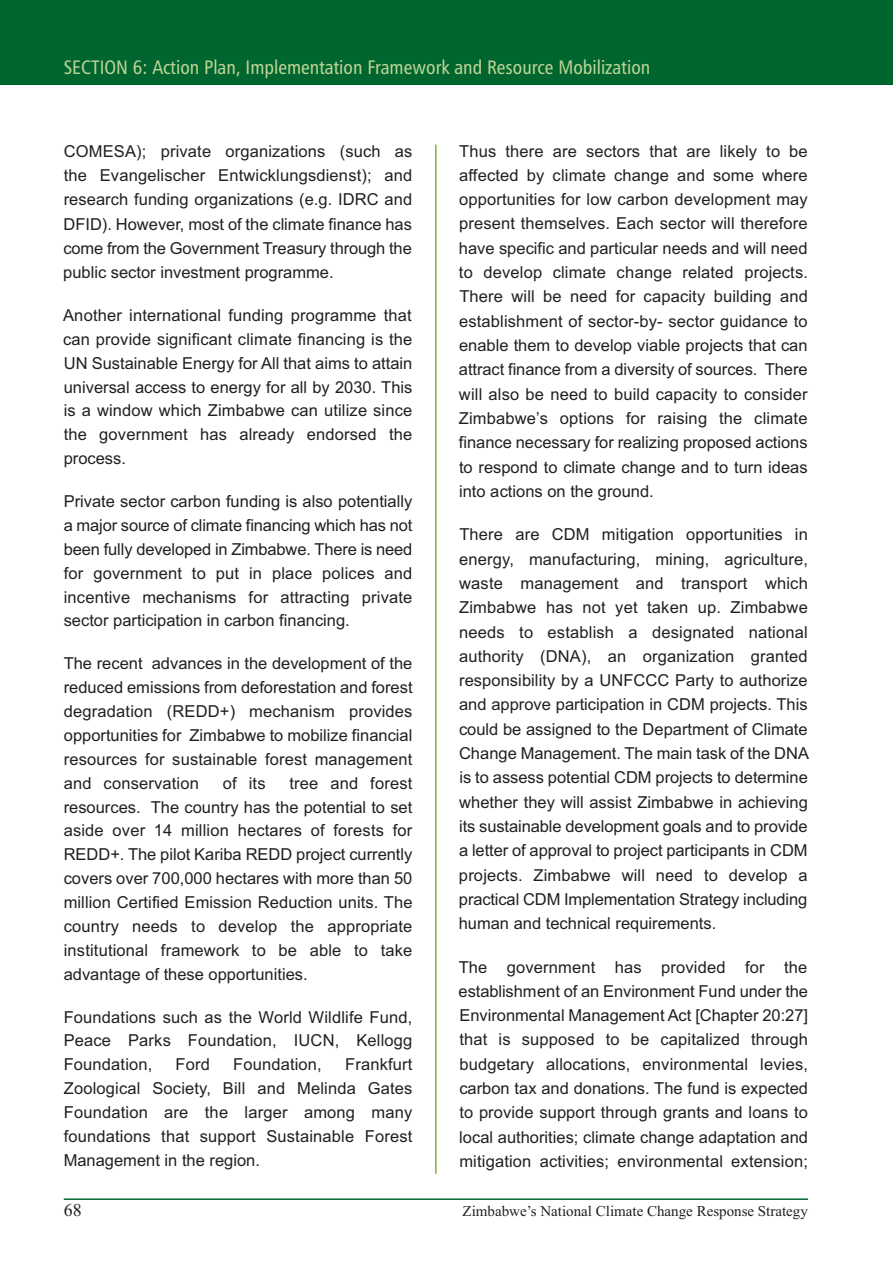
<style>
.page{position:relative;width:893px;height:1263px;background:#fff}
.page>*{position:absolute;margin:0;border:0;box-sizing:border-box;transform-origin:0 0}
.t1{font:19.5px "Humanist 777 BT Roman Condensed B";color:#bbd494}
.t2{font:18px "Times New Roman";color:#231f20}
.t3{font:16.5px/24.3px "Arial";letter-spacing:.01em;color:#231f20;text-align:justify}
.t4{font:15px "Times New Roman";color:#231f20}
</style>
<div class="page">
<div style="left:0;top:0;width:893px;height:85px;background:#00652e"></div>
<hr style="left:64px;top:1198px;width:744px;height:2px;background:#00652e">
<hr style="left:435px;top:145px;width:2px;height:1029px;background:#7fb438">
<p class="t1" style="left:64px;top:56px;width:588px">SECTION 6: Action Plan, Implementation Framework and Resource Mobilization</p>
<p class="t3" style="left:63px;top:139px;width:351px">COMESA); private organizations (such as the Evangelischer Entwicklungsdienst); and research funding organizations (e.g. IDRC and DFID). However, most of the climate finance has come from the Government Treasury through the public sector investment programme.</p>
<p class="t3" style="left:63px;top:303px;width:351px;line-height:23.9px">Another international funding programme that can provide significant climate financing is the UN Sustainable Energy for All that aims to attain universal access to energy for all by 2030. This is a window which Zimbabwe can utilize since the government has already endorsed the process.</p>
<p class="t3" style="left:64px;top:489px;width:350px;line-height:23.9px">Private sector carbon funding is also potentially a major source of climate financing which has not been fully developed in Zimbabwe. There is need for government to put in place polices and incentive mechanisms for attracting private sector participation in carbon financing.</p>
<p class="t3" style="left:64px;top:652px;width:350px;line-height:23.9px">The recent advances in the development of the reduced emissions from deforestation and forest degradation (REDD+) mechanism provides opportunities for Zimbabwe to mobilize financial resources for sustainable forest management and conservation</p>
<p class="t3" style="left:64px;top:771px;width:350px;line-height:23.9px;text-indent:226px">tree and forest resources. The country has the potential to set aside over 14 million hectares of forests for REDD+. The pilot Kariba REDD project currently covers over 700,000 hectares with more than 50 million Certified Emission Reduction units. The country needs to develop the appropriate institutional framework to be able to take advantage of these opportunities.</p>
<p class="t3" style="left:64px;top:1005px;width:350px;line-height:23.9px">Foundations such as the World Wildlife Fund, Peace Parks Foundation, IUCN, Kellogg Foundation,</p>
<p class="t3" style="left:223px;top:771px;width:44px">of its</p>
<p class="t3" style="left:64px;top:1053px;width:350px;line-height:23.9px;text-indent:281px">Frankfurt Zoological Society, Bill and Melinda Gates Foundation are the larger among many foundations that support Sustainable Forest Management in the region.</p>
<p class="t3" style="left:176px;top:1052px;width:36px">Ford</p>
<p class="t3" style="left:233px;top:1052px;width:90px">Foundation,</p>
<p class="t3" style="left:459px;top:139px;width:351px">Thus there are sectors that are likely to be affected by climate change and some where opportunities for low carbon development may present themselves. Each sector will therefore have specific and particular needs and will need to develop climate change related projects.<br>There will be need for capacity building and establishment of sector-by- sector guidance to enable them to develop viable projects that can attract finance from a diversity of sources. There will also be need to build capacity to consider Zimbabwe’s options for raising the climate finance necessary for realizing proposed actions to respond to climate change and to turn ideas into actions on the ground.</p>
<p class="t3" style="left:459px;top:522px;width:352px">There are CDM mitigation opportunities in energy, manufacturing, mining, agriculture, waste management and transport which Zimbabwe has not yet taken up. Zimbabwe needs to establish a designated national authority (DNA), an organization granted responsibility by a UNFCCC Party to authorize and approve participation in CDM projects. This could be assigned to the Department of Climate Change Management. The main task of the DNA is to assess potential CDM projects to determine whether they will assist Zimbabwe in achieving its sustainable development goals and to provide a letter of approval to project participants in CDM projects. Zimbabwe will need to develop a practical CDM Implementation Strategy including human and technical requirements.</p>
<p class="t3" style="left:459px;top:955px;width:351px">The government has provided for the establishment of an Environment Fund under the Environmental Management Act [Chapter 20:27] that is supposed to be capitalized through budgetary allocations, environmental levies, carbon tax and donations. The fund is expected to provide support through grants and loans to local authorities; climate change adaptation and mitigation activities; environmental extension;</p>
<p class="t2" style="left:64px;top:1199px;width:19px">68</p>
<p class="t4" style="left:463px;top:1202px;width:347px">Zimbabwe’s National Climate Change Response Strategy</p>
</div>
